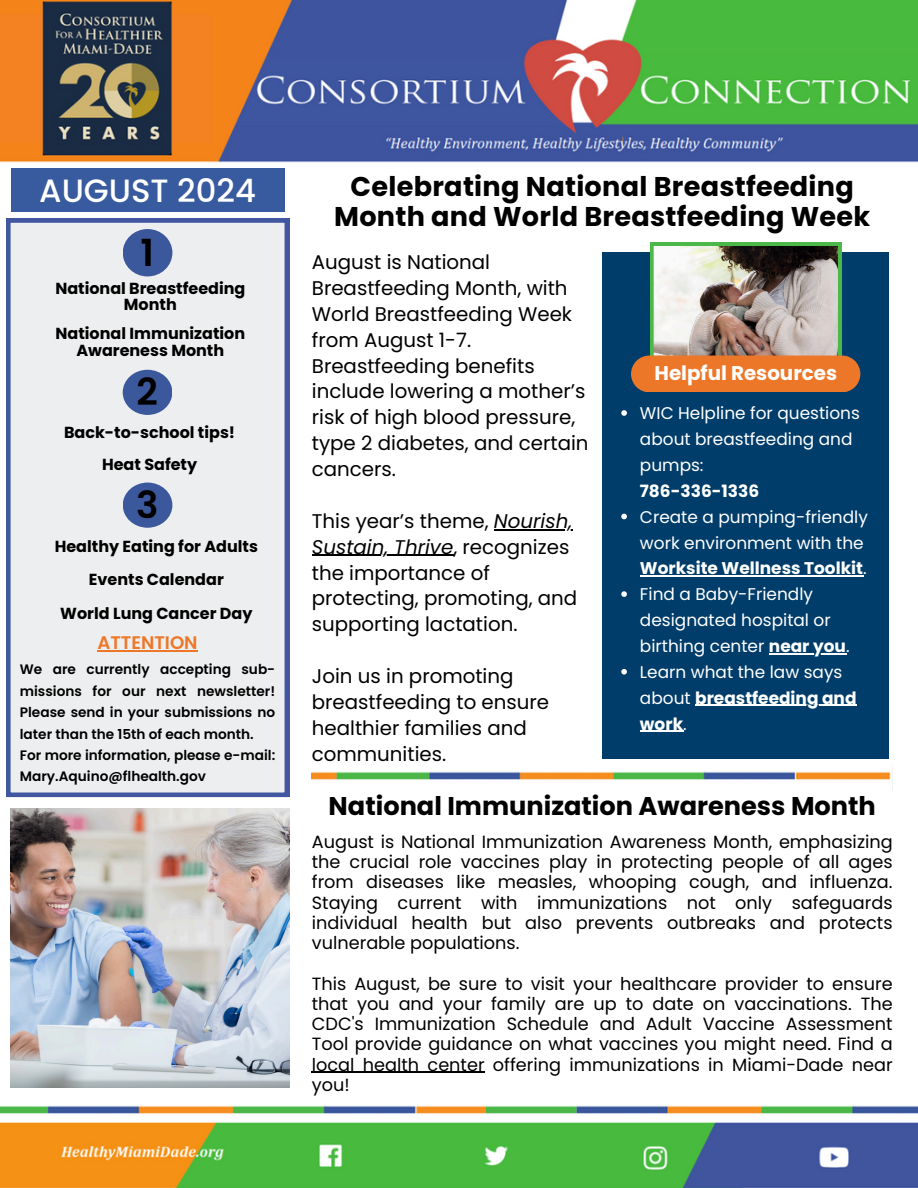
<style>
.page{position:relative;width:918px;height:1188px;background:#fff}
.page>*{position:absolute;margin:0;border:0;box-sizing:border-box;transform-origin:0 0}
.t1{font:600 37.35px "Poppins";color:#000}
.t2{font:500 32.25px "Poppins";color:#fff}
.t3{font:700 27.15px/30.3px "Poppins";letter-spacing:.01em;color:#000;text-align:center}
.t4{font:700 25.65px "Poppins";color:#000}
.t5{font:19.8px/25.8px "Poppins";color:#000}
.t6{font:700 19.8px "Poppins";color:#fff}
.t7{font:600 18.15px "Poppins";color:#ed7728}
.t8{font:17.7px/20.2px "Poppins";color:#000;text-align:justify}
.t9{font:16.95px/25.8px "Poppins";color:#fff}
.t10{font:700 16.95px "Poppins";color:#fff}
.t11{font:700 16.05px/16.2px "Poppins";color:#000;text-align:center}
.t12{font:600 13.65px/21.3px "Poppins";color:#000;text-align:justify}
.s1{font-style:italic}
.s2{font-weight:700}
</style>
<div class="page">
<div style="left:6px;top:218px;width:283px;height:579px;background:#edeeef"></div>
<img style="left:0;top:1105px;width:918px;height:9px">
<img style="left:312px;top:771px;width:579px;height:9px">
<img style="left:0;top:0;width:918px;height:163px">
<img style="left:10px;top:808px;width:279px;height:279px">
<div style="left:11px;top:169px;width:273px;height:43px;background:#385a9e"></div>
<div style="left:123px;top:229px;width:49px;height:47px;background:#3c589d;border-radius:50%"></div>
<div style="left:123px;top:370px;width:49px;height:45px;background:#3c589d;border-radius:50%"></div>
<div style="left:602px;top:252px;width:287px;height:506px;background:#013d6a"></div>
<svg style="left:631px;top:243px;width:229px;height:149px;background:#a38d77"></svg>
<hr style="left:494px;top:529px;width:78px;height:1px;background:#000">
<hr style="left:312px;top:555px;width:141px;height:1px;background:#000">
<div style="left:123px;top:483px;width:49px;height:45px;background:#3c589d;border-radius:50%"></div>
<hr style="left:97px;top:650px;width:101px;height:1px;background:#ed7728">
<hr style="left:312px;top:1072px;width:166px;height:1px;background:#000">
<svg style="left:621px;top:410px;width:6px;height:6px"></svg>
<svg style="left:621px;top:514px;width:6px;height:5px"></svg>
<hr style="left:640px;top:576px;width:223px;height:1px;background:#fff">
<svg style="left:621px;top:591px;width:6px;height:6px"></svg>
<hr style="left:769px;top:653px;width:77px;height:1px;background:#fff">
<svg style="left:621px;top:669px;width:6px;height:6px"></svg>
<hr style="left:695px;top:705px;width:162px;height:1px;background:#fff">
<hr style="left:640px;top:731px;width:43px;height:1px;background:#fff">
<img style="left:0;top:1122px;width:918px;height:66px">
<h6 class="t2" style="left:39px;top:168px;width:218px">AUGUST 2024</h6>
<h6 class="t1" style="left:141px;top:227px;width:15px">1</h6>
<p class="t11" style="left:55px;top:280px;width:192px">National Breastfeeding<br>Month</p>
<h5 class="t11" style="left:56px;top:326px;width:191px">National Immunization<br>Awareness Month</h5>
<p class="t1" style="left:137px;top:366px;width:23px">2</p>
<h4 class="t11" style="left:64px;top:425px;width:173px">Back-to-school tips!</h4>
<p class="t11" style="left:102px;top:456px;width:97px">Heat Safety</p>
<h2 class="t1" style="left:136px;top:479px;width:24px">3</h2>
<h6 class="t11" style="left:55px;top:538px;width:205px">Healthy Eating for Adults</h6>
<p class="t11" style="left:89px;top:572px;width:136px">Events Calendar</p>
<p class="t11" style="left:60px;top:605px;width:194px">World Lung Cancer Day</p>
<h2 class="t7" style="left:97px;top:630px;width:102px">ATTENTION</h2>
<p class="t12" style="left:20px;top:659px;width:257px">We are currently accepting sub&shy;missions for our next newsletter!<br>Please send in your submissions no later than the 15th of each month.</p>
<p class="t12" style="left:20px;top:745px;width:257px">For more information, please e-mail:<br>Mary.Aquino@flhealth.gov</p>
<h5 class="t3" style="left:334px;top:171px;width:538px">Celebrating National Breastfeeding<br>Month and World Breastfeeding Week</h5>
<h6 class="t5" style="left:312px;top:249px;width:278px">August is National<br>Breastfeeding Month, with<br>World Breastfeeding Week from August 1-7.<br>Breastfeeding benefits include lowering a mother’s risk of high blood pressure, type 2 diabetes, and certain cancers.</h6>
<h3 class="t5" style="left:312px;top:508px;width:262px">This year’s theme, <span class="s1">Nourish,</span></h3>
<p class="t5" style="left:312px;top:534px;width:267px"><span class="s1">Sustain, Thrive</span>, recognizes the importance of protecting, promoting, and supporting lactation.</p>
<p class="t5" style="left:312px;top:663px;width:239px">Join us in promoting breastfeeding to ensure</p>
<p class="t5" style="left:312px;top:715px;width:217px">healthier families and communities.</p>
<h6 class="t6" style="left:655px;top:359px;width:184px">Helpful Resources</h6>
<p class="t9" style="left:640px;top:400px;width:221px">WIC Helpline for questions about breastfeeding and pumps:</p>
<p class="t10" style="left:640px;top:479px;width:121px">786-336-1336</p>
<p class="t9" style="left:640px;top:504px;width:229px">Create a pumping-friendly work environment with the<br><span class="s2">Worksite Wellness Toolkit</span>.</p>
<p class="t9" style="left:640px;top:581px;width:218px">Find a Baby-Friendly designated hospital or birthing center <span class="s2">near you</span>.<br>Learn what the law says about <span class="s2">breastfeeding and work</span>.</p>
<h5 class="t4" style="left:329px;top:788px;width:549px">National Immunization Awareness Month</h5>
<p class="t8" style="left:312px;top:832px;width:582px">August is National Immunization Awareness Month, emphasizing the crucial role vaccines play in protecting people of all ages from diseases like measles, whooping cough, and influenza.<br>Staying current with immunizations not only safeguards individual health but also prevents outbreaks and protects vulnerable populations.</p>
<p class="t8" style="left:312px;top:973px;width:582px">This August, be sure to visit your healthcare provider to ensure that you and your family are up to date on vaccinations. The CDC's Immunization Schedule and Adult Vaccine Assessment Tool provide guidance on what vaccines you might need. Find a local health center offering immunizations in Miami-Dade near you!</p>
</div>
